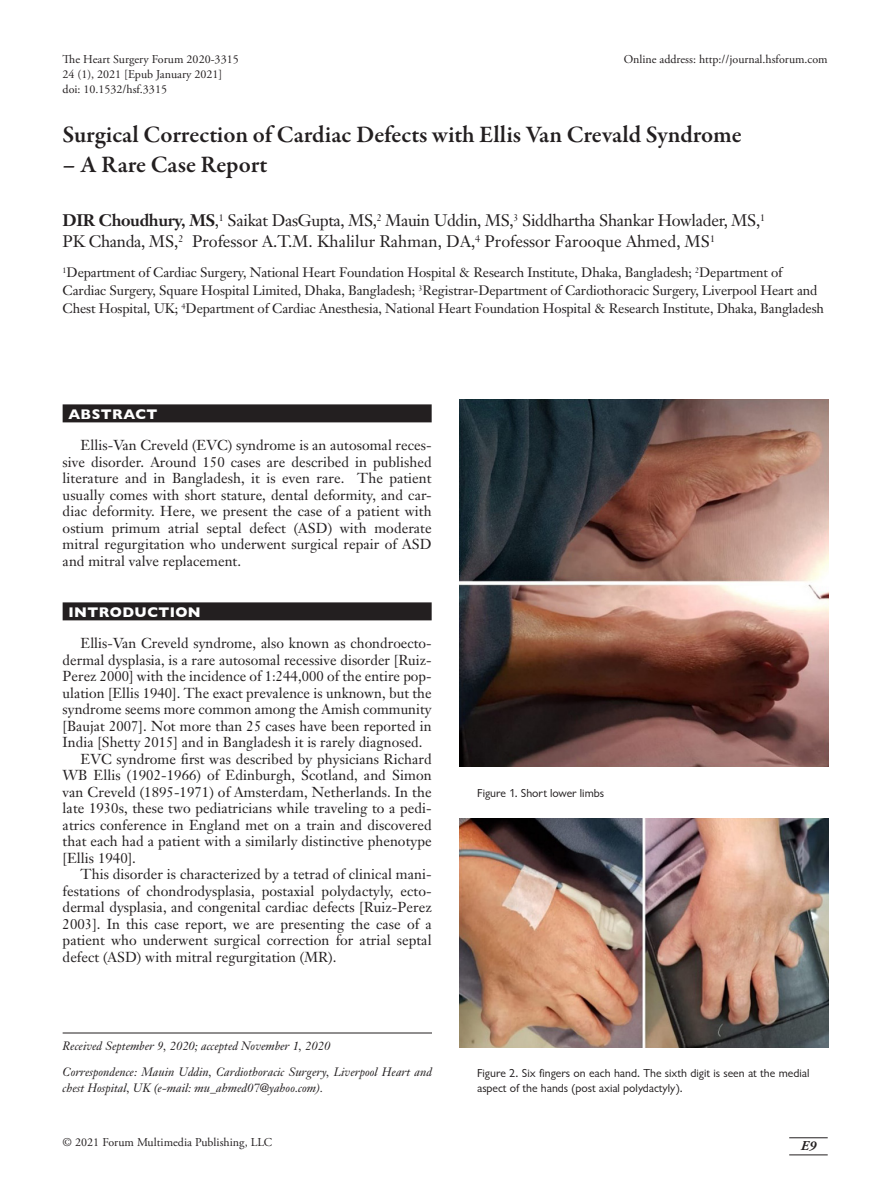
<style>
.page{position:relative;width:891px;height:1188px;background:#fff}
.page>*{position:absolute;margin:0;border:0;box-sizing:border-box;transform-origin:0 0}
.t1{font:600 24px "Garamond Premr Pro";color:#231f20}
.Authors{font:16.5px/21px "Janson Text";letter-spacing:-.02em;color:#231f20}
.Body_Text{font:14.25px/16.5px "Janson Text";letter-spacing:.005em;color:#231f20;text-align:justify}
.t2{font:700 14.25px "Gill Sans";letter-spacing:.03em;color:#fff}
.Affiliation{font:13.5px/18px "Janson Text";letter-spacing:-.01em;color:#231f20}
.t3{font:italic 700 13.5px "Adobe Garamond Pro";color:#231f20}
.Doi{font:12px "Adobe Garamond Pro";color:#231f20}
.Figure_Legend{font:12px/15px "Classical Sans Regular DTC";color:#231f20}
.Correspondence{font:italic 12px/16.8px "Janson Text";letter-spacing:.005em;color:#231f20}
.Correspondence_First{font:italic 12px "Janson Text";letter-spacing:.005em;color:#231f20}
.s1{font-weight:700}
</style>
<div class="page">
<hr style="left:789px;top:1138px;width:39px;height:1px;background:#231f20">
<hr style="left:789px;top:1155px;width:39px;height:1px;background:#231f20">
<div style="left:63px;top:404px;width:369px;height:18px;background:#231f20"></div>
<div style="left:63px;top:602px;width:369px;height:18px;background:#231f20"></div>
<img style="left:460px;top:400px;width:368px;height:367px">
<hr style="left:63px;top:1033px;width:369px;height:1px;background:#231f20">
<img style="left:460px;top:818px;width:368px;height:230px">
<p class="Doi" style="left:63px;top:52px;width:178px">The Heart Surgery Forum 2020-3315</p>
<p class="Doi" style="left:63px;top:67px;width:161px">24 (1), 2021 [Epub January 2021]</p>
<p class="Doi" style="left:63px;top:82px;width:106px">doi: 10.1532/hsf.3315</p>
<p class="t1" style="left:63px;top:120px;width:681px">Surgical Correction of Cardiac Defects with Ellis Van Crevald Syndrome</p>
<p class="t1" style="left:63px;top:150px;width:206px">– A Rare Case Report</p>
<p class="Authors" style="left:63px;top:210px;width:704px"><span class="s1">DIR Choudhury, MS</span>,<sup>1</sup> Saikat DasGupta, MS,<sup>2</sup> Mauin Uddin, MS,<sup>3</sup> Siddhartha Shankar Howlader, MS,<sup>1<br></sup>PK Chanda, MS,<sup>2</sup> Professor A.T.M. Khalilur Rahman, DA,<sup>4</sup> Professor Farooque Ahmed, MS<sup>1</sup></p>
<p class="Affiliation" style="left:63px;top:264px;width:763px"><sup>1</sup>Department of Cardiac Surgery, National Heart Foundation Hospital &amp; Research Institute, Dhaka, Bangladesh; <sup>2</sup>Department of<br>Cardiac Surgery, Square Hospital Limited, Dhaka, Bangladesh; <sup>3</sup>Registrar-Department of Cardiothoracic Surgery, Liverpool Heart and<br>Chest Hospital, UK; <sup>4</sup>Department of Cardiac Anesthesia, National Heart Foundation Hospital &amp; Research Institute, Dhaka, Bangladesh</p>
<p class="Doi" style="left:624px;top:52px;width:205px">Online address: http://journal.hsforum.com</p>
<h1 class="t2" style="left:68px;top:402px;width:91px">ABSTRACT</h1>
<p class="Body_Text" style="left:63px;top:437px;width:371px;text-indent:18px">Ellis-Van Creveld (EVC) syndrome is an autosomal reces&shy;sive disorder. Around 150 cases are described in published literature and in Bangladesh, it is even rare. The patient usually comes with short stature, dental deformity, and car&shy;diac deformity. Here, we present the case of a patient with ostium primum atrial septal defect (ASD) with moderate mitral regurgitation who underwent surgical repair of ASD and mitral valve replacement.</p>
<h1 class="t2" style="left:68px;top:600px;width:134px">INTRODUCTION</h1>
<p class="Body_Text" style="left:63px;top:635px;width:371px;text-indent:18px">Ellis-Van Creveld syndrome, also known as chondroecto&shy;dermal dysplasia, is a rare autosomal recessive disorder [Ruiz-Perez 2000] with the incidence of 1:244,000 of the entire pop&shy;ulation [Ellis 1940]. The exact prevalence is unknown, but the syndrome seems more common among the Amish community [Baujat 2007]. Not more than 25 cases have been reported in India [Shetty 2015] and in Bangladesh it is rarely diagnosed.</p>
<p class="Body_Text" style="left:63px;top:750px;width:371px;text-indent:18px">EVC syndrome first was described by physicians Richard WB Ellis (1902-1966) of Edinburgh, Scotland, and Simon van Creveld (1895-1971) of Amsterdam, Netherlands. In the late 1930s, these two pediatricians while traveling to a pedi&shy;atrics conference in England met on a train and discovered that each had a patient with a similarly distinctive phenotype [Ellis 1940].</p>
<p class="Body_Text" style="left:63px;top:866px;width:371px;text-indent:18px">This disorder is characterized by a tetrad of clinical mani&shy;festations of chondrodysplasia, postaxial polydactyly, ecto&shy;dermal dysplasia, and congenital cardiac defects [Ruiz-Perez 2003]. In this case report, we are presenting the case of a patient who underwent surgical correction for atrial septal defect (ASD) with mitral regurgitation (MR).</p>
<p class="Figure_Legend" style="left:477px;top:785px;width:128px">Figure 1. Short lower limbs</p>
<p class="Correspondence_First" style="left:63px;top:1038px;width:269px">Received September 9, 2020; accepted November 1, 2020</p>
<p class="Correspondence" style="left:63px;top:1063px;width:371px">Correspondence: Mauin Uddin, Cardiothoracic Surgery, Liverpool Heart and chest Hospital, UK (e-mail: mu_ahmed07@yahoo.com).</p>
<p class="Figure_Legend" style="left:477px;top:1066px;width:334px">Figure 2. Six fingers on each hand. The sixth digit is seen at the medial aspect of the hands (post axial polydactyly).</p>
<p class="Doi" style="left:63px;top:1135px;width:211px">© 2021 Forum Multimedia Publishing, LLC</p>
<p class="t3" style="left:801px;top:1138px;width:17px">E9</p>
</div>
